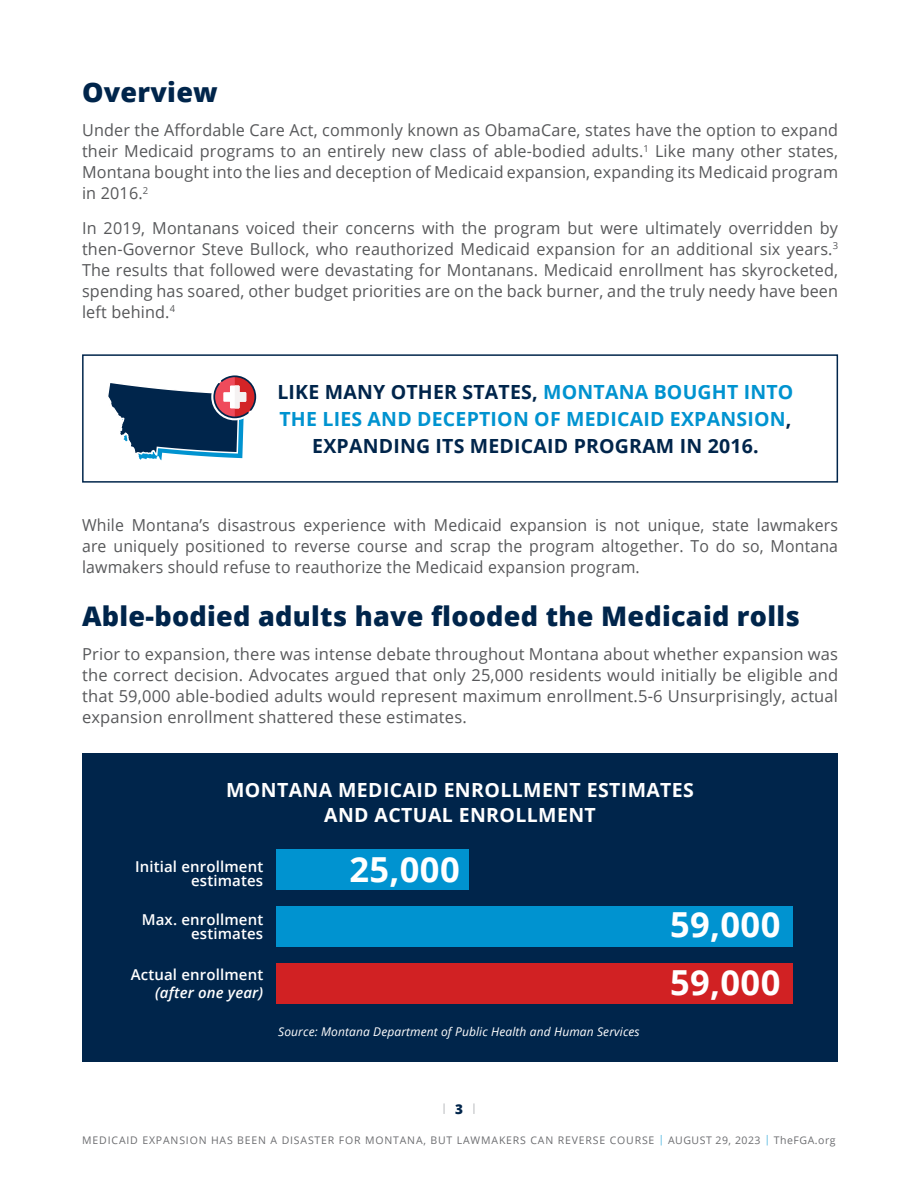
<style>
.page{position:relative;width:918px;height:1188px;background:#fff}
.page>*{position:absolute;margin:0;border:0;box-sizing:border-box;transform-origin:0 0}
.Table_Text{font:700 34.5px "Open Sans";letter-spacing:.01em;color:#fff}
.Section_Header{font:800 27px "Open Sans";letter-spacing:.01em;color:#00254b}
.Inline_Graphic{font:700 19.5px/27px "Open Sans";letter-spacing:.01em;color:#00254b;text-align:center}
.Inline_Graphic-2{font:700 19.5px/25.5px "Open Sans";letter-spacing:.02em;color:#fff;text-align:center}
.Body_Text{font:16.5px/21px "Open Sans";letter-spacing:.01em;color:#57585a;text-align:justify}
.Body_Text-2{font:16.5px/21px "Open Sans";letter-spacing:.01em;color:#57585a;text-align:justify;scale:.96 1}
.Table_Text-2{font:600 15px/14.1px "Open Sans";letter-spacing:.01em;color:#fff;text-align:right}
.Table_Text-3{font:italic 600 15px "Open Sans";letter-spacing:.01em;color:#fff}
.t1{font:800 13.5px "Open Sans";color:#00254b}
.Source{font:italic 12px "Open Sans";letter-spacing:.01em;color:#fff}
.t2{font:10.5px "Open Sans";letter-spacing:.08em;color:#6c6d70}
.s1{color:#0093d0}
.s2{color:#4db4de}
</style>
<div class="page">
<svg style="left:443px;top:1103px;width:2px;height:11px"></svg>
<svg style="left:473px;top:1103px;width:2px;height:11px"></svg>
<svg style="left:108px;top:375px;width:149px;height:85px"></svg>
<div style="left:82px;top:354px;width:756px;height:129px;border:2px solid #00254b"></div>
<div style="left:82px;top:754px;width:756px;height:308px;background:#00254b"></div>
<div style="left:276px;top:850px;width:193px;height:40px;background:#0093d0"></div>
<div style="left:276px;top:963px;width:517px;height:40px;background:#d12123"></div>
<div style="left:276px;top:906px;width:517px;height:41px;background:#0093d0"></div>
<p class="Section_Header" style="left:82px;top:71px;width:137px">Overview</p>
<p class="Body_Text" style="left:82px;top:119px;width:758px">Under the Affordable Care Act, commonly known as ObamaCare, states have the option to expand their Medicaid programs to an entirely new class of able-bodied adults.<sup>1</sup> Like many other states, Montana bought into the lies and deception of Medicaid expansion, expanding its Medicaid program in 2016.<sup>2</sup></p>
<p class="Body_Text" style="left:82px;top:217px;width:758px">In 2019, Montanans voiced their concerns with the program but were ultimately overridden by then-Governor Steve Bullock, who reauthorized Medicaid expansion for an additional six years.<sup>3<br></sup>The results that followed were devastating for Montanans. Medicaid enrollment has skyrocketed, spending has soared, other budget priorities are on the back burner, and the truly needy have been left behind.<sup>4</sup></p>
<p class="Inline_Graphic" style="left:277px;top:378px;width:518px">LIKE MANY OTHER STATES, <span class="s1">MONTANA BOUGHT INTO<br>THE LIES AND DECEPTION OF MEDICAID EXPANSION</span>,<br>EXPANDING ITS MEDICAID PROGRAM IN 2016.</p>
<p class="Body_Text-2" style="left:82px;top:514px;width:789px">While Montana’s disastrous experience with Medicaid expansion is not unique, state lawmakers are uniquely positioned to reverse course and scrap the program altogether. To do so, Montana lawmakers should refuse to reauthorize the Medicaid expansion program.</p>
<p class="Section_Header" style="left:82px;top:595px;width:719px">Able-bodied adults have flooded the Medicaid rolls</p>
<p class="Body_Text" style="left:82px;top:643px;width:758px">Prior to expansion, there was intense debate throughout Montana about whether expansion was the correct decision. Advocates argued that only 25,000 residents would initially be eligible and that 59,000 able-bodied adults would represent maximum enrollment.5-6 Unsurprisingly, actual expansion enrollment shattered these estimates.</p>
<p class="Inline_Graphic-2" style="left:226px;top:776px;width:469px">MONTANA MEDICAID ENROLLMENT ESTIMATES<br>AND ACTUAL ENROLLMENT</p>
<p class="Table_Text-2" style="left:135px;top:859px;width:130px">Initial enrollment estimates</p>
<p class="Table_Text" style="left:350px;top:845px;width:112px">25,000</p>
<p class="Table_Text-2" style="left:142px;top:912px;width:123px">Max. enrollment estimates</p>
<p class="Table_Text-2" style="left:131px;top:967px;width:134px">Actual enrollment</p>
<p class="Table_Text-3" style="left:155px;top:982px;width:110px">(after one year)</p>
<p class="Source" style="left:278px;top:1023px;width:363px">Source: Montana Department of Public Health and Human Services</p>
<p class="t1" style="left:455px;top:1099px;width:9px">3</p>
<p class="Table_Text" style="left:670px;top:900px;width:112px">59,000</p>
<p class="Table_Text" style="left:670px;top:959px;width:112px">59,000</p>
<p class="t2" style="left:82px;top:1133px;width:755px">MEDICAID EXPANSION HAS BEEN A DISASTER FOR MONTANA, BUT LAWMAKERS CAN REVERSE COURSE <span class="s2">|</span> AUGUST 29, 2023 <span class="s2">|</span> TheFGA.org</p>
</div>
